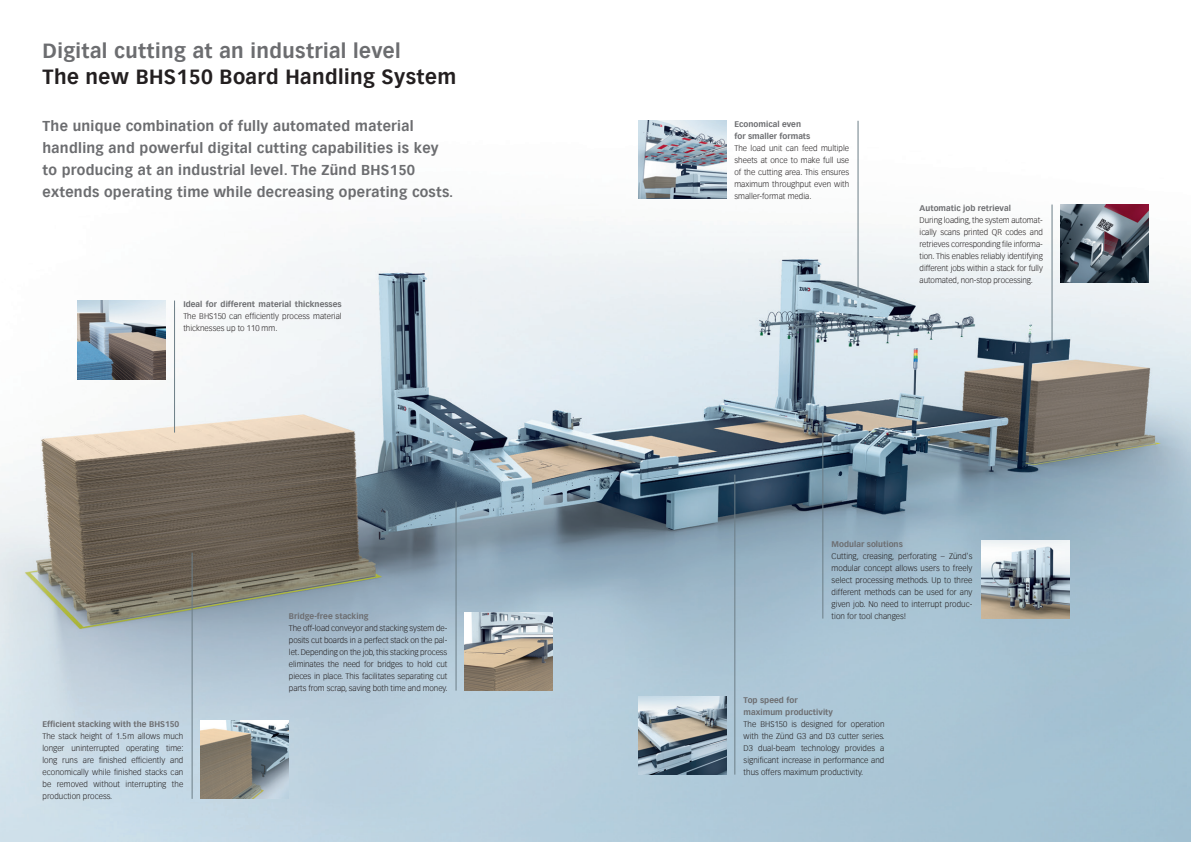
<style>
.page{position:relative;width:1191px;height:842px;background:#fff}
.page>*{position:absolute;margin:0;border:0;box-sizing:border-box;transform-origin:0 0}
.tbr_01_title_grey{font:700 20px "Vectora Com";letter-spacing:.02em;color:#6c6d70}
.tbr_01_title_black{font:700 20px "Vectora Com";letter-spacing:.02em;color:#231f20}
.tbr_02_sub_headline{font:700 14px/22px "Vectora Com";letter-spacing:.02em;color:#6c6d70}
.tbr_04_body_text{font:300 8px/12px "Vectora Com";letter-spacing:.005em;color:#231f20;text-align:justify}
.tbr_03_sub_sub_headl{font:700 8px "Vectora Com";letter-spacing:.005em;color:#6c6d70}
</style>
<div class="page">
<img style="left:0;top:120px;width:1191px;height:722px">
<img style="left:981px;top:540px;width:88px;height:79px">
<img style="left:201px;top:720px;width:88px;height:79px">
<hr style="left:192px;top:553px;width:1px;height:246px;background:#6c7e87">
<hr style="left:857px;top:121px;width:1px;height:177px;background:#6c7e87">
<hr style="left:1051px;top:205px;width:1px;height:144px;background:#6c7e87">
<hr style="left:822px;top:421px;width:1px;height:198px;background:#6c7e87">
<hr style="left:174px;top:301px;width:1px;height:132px;background:#6c7e87">
<hr style="left:455px;top:502px;width:1px;height:189px;background:#6c7e87">
<hr style="left:734px;top:475px;width:1px;height:300px;background:#6c7e87">
<img style="left:638px;top:121px;width:88px;height:78px">
<img style="left:78px;top:301px;width:88px;height:78px">
<img style="left:638px;top:696px;width:88px;height:79px">
<img style="left:465px;top:612px;width:88px;height:79px">
<img style="left:1060px;top:204px;width:88px;height:79px">
<p class="tbr_01_title_grey" style="left:43px;top:39px;width:360px">Digital cutting at an industrial level</p>
<p class="tbr_01_title_black" style="left:43px;top:65px;width:415px">The new BHS150 Board Handling System</p>
<p class="tbr_02_sub_headline" style="left:43px;top:115px;width:372px">The unique combination of fully automated material</p>
<p class="tbr_02_sub_headline" style="left:43px;top:137px;width:412px">handling and powerful digital cutting capabilities is key to producing at an industrial level. The Zünd BHS150 extends operating time while decreasing operating costs.</p>
<p class="tbr_03_sub_sub_headl" style="left:183px;top:299px;width:160px">Ideal for different material thicknesses</p>
<p class="tbr_04_body_text" style="left:183px;top:310px;width:160px">The BHS150 can efficiently process material thicknesses up to 110 mm.</p>
<p class="tbr_03_sub_sub_headl" style="left:43px;top:719px;width:138px">Efficient stacking with the BHS150</p>
<p class="tbr_04_body_text" style="left:43px;top:730px;width:143px">The stack height of 1.5m allows much longer uninterrupted operating time: long runs are finished efficiently and economically while finished stacks can be removed without interrupting the production process.</p>
<p class="tbr_03_sub_sub_headl" style="left:289px;top:611px;width:81px">Bridge-free stacking</p>
<p class="tbr_04_body_text" style="left:289px;top:622px;width:160px">The off-load conveyor and stacking system de&shy;posits cut boards in a perfect stack on the pal&shy;let. Depending on the job, this stacking process eliminates the need for bridges to hold cut pieces in place. This facilitates separating cut parts from scrap, saving both time and money.</p>
<p class="tbr_03_sub_sub_headl" style="left:734px;top:119px;width:68px">Economical even</p>
<p class="tbr_03_sub_sub_headl" style="left:734px;top:131px;width:77px">for smaller formats</p>
<p class="tbr_04_body_text" style="left:734px;top:142px;width:116px">The load unit can feed multiple sheets at once to make full use of the cutting area. This ensures maximum throughput even with smaller-format media.</p>
<p class="tbr_03_sub_sub_headl" style="left:919px;top:203px;width:93px">Automatic job retrieval</p>
<p class="tbr_04_body_text" style="left:919px;top:214px;width:125px">During loading, the system automat&shy;ically scans printed QR codes and retrieves corresponding file informa&shy;tion. This enables reliably identifying different jobs within a stack for fully automated, non-stop processing.</p>
<p class="tbr_03_sub_sub_headl" style="left:831px;top:539px;width:73px">Modular solutions</p>
<p class="tbr_04_body_text" style="left:831px;top:550px;width:142px">Cutting, creasing, perforating – Zünd's modular concept allows users to freely select processing methods. Up to three different methods can be used for any given job. No need to interrupt produc&shy;tion for tool changes!</p>
<p class="tbr_03_sub_sub_headl" style="left:743px;top:695px;width:55px">Top speed for</p>
<p class="tbr_03_sub_sub_headl" style="left:743px;top:707px;width:91px">maximum productivity</p>
<p class="tbr_04_body_text" style="left:743px;top:718px;width:143px">The BHS150 is designed for operation with the Zünd G3 and D3 cutter series.<br>D3 dual-beam technology provides a significant increase in performance and thus offers maximum productivity.</p>
</div>
